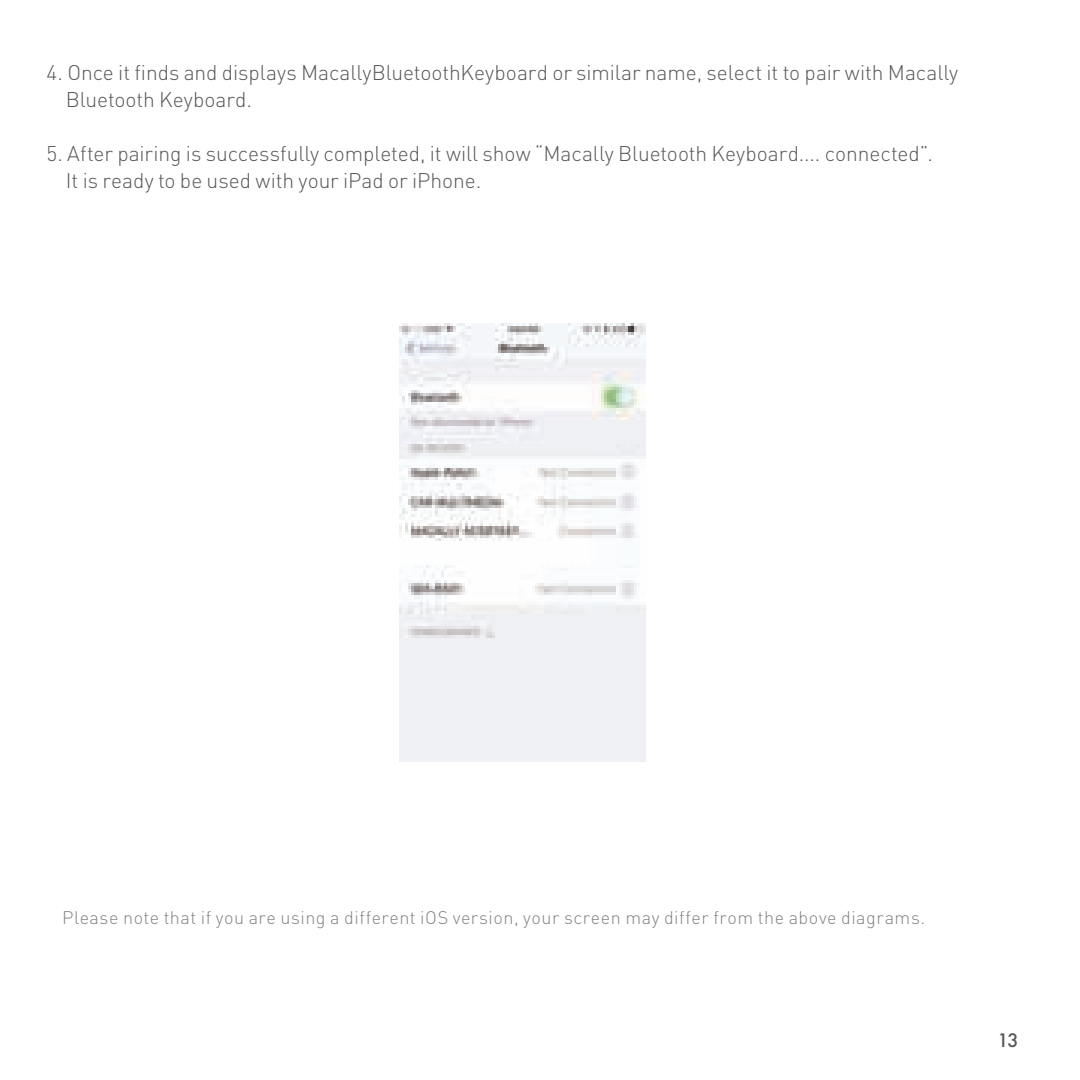
<style>
.page{position:relative;width:1080px;height:1080px;background:#fff}
.page>*{position:absolute;margin:0;border:0;box-sizing:border-box;transform-origin:0 0}
.t1{font:300 21px/27px "DIN";letter-spacing:-.005em;color:#57585a}
.t2{font:300 18px "DIN";letter-spacing:.03em;color:#808285}
.t3{font:500 18px "Futura";color:#57585a}
</style>
<div class="page">
<img style="left:399px;top:324px;width:246px;height:438px">
<p class="t1" style="left:66px;top:61px;width:894px;text-indent:-19px">4. Once it finds and displays MacallyBluetoothKeyboard or similar name, select it to pair with Macally<br>Bluetooth Keyboard.</p>
<p class="t1" style="left:66px;top:142px;width:869px;text-indent:-19px">5. After pairing is successfully completed, it will show “Macally Bluetooth Keyboard.... connected”.<br>It is ready to be used with your iPad or iPhone.</p>
<p class="t2" style="left:62px;top:909px;width:865px">Please note that if you are using a different iOS version, your screen may differ from the above diagrams.</p>
<p class="t3" style="left:998px;top:1030px;width:22px">13</p>
</div>
